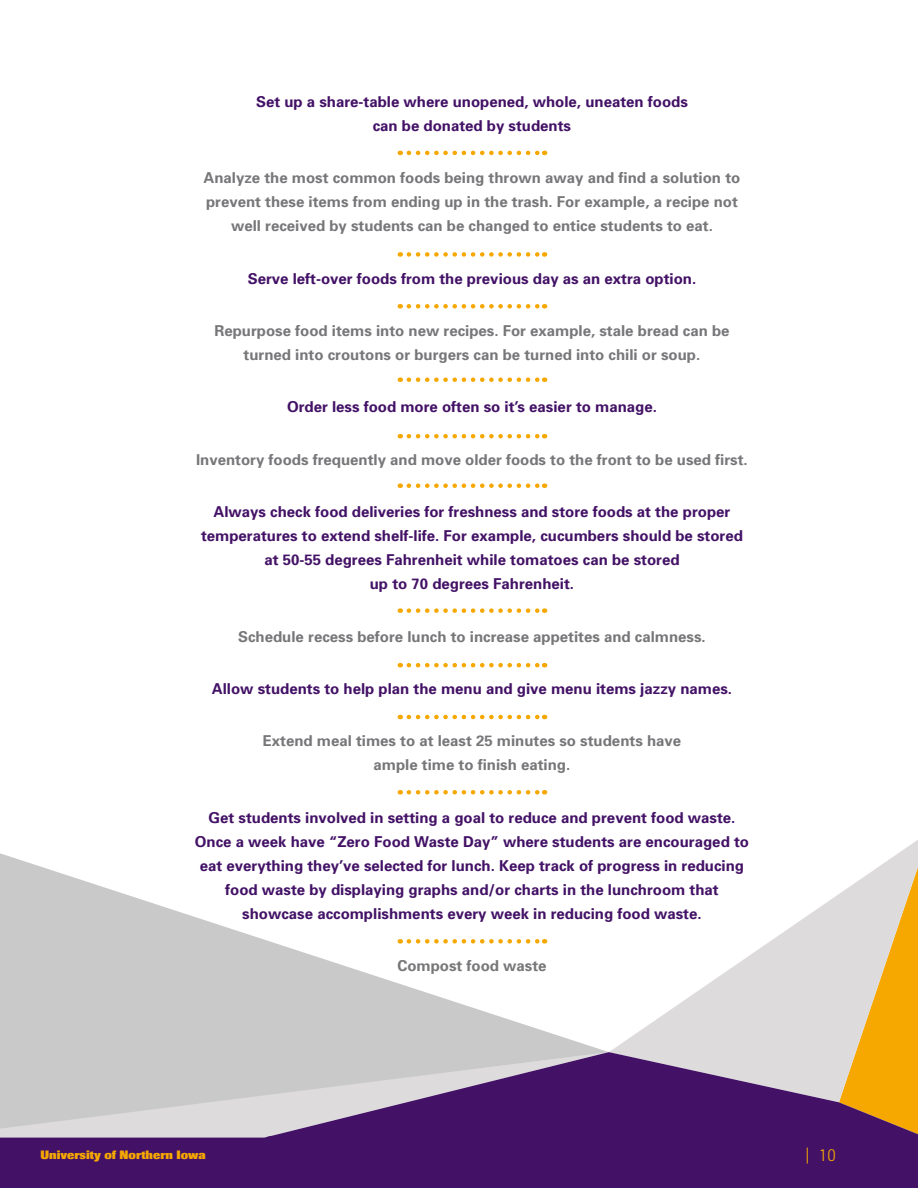
<style>
.page{position:relative;width:918px;height:1188px;background:#fff}
.page>*{position:absolute;margin:0;border:0;box-sizing:border-box;transform-origin:0 0}
.H2_18pt{font:300 18px "Berthold Imago BQ";color:#f6a800}
.Body_Style{font:700 15px/24px "Univers";color:#431266;text-align:center}
.Body_Style-2{font:700 15px/24px "Univers";color:#77777a;text-align:center}
.t1{font:800 12px "Berthold Imago BQ";color:#f6a800}
</style>
<div class="page">
<div style="left:0;top:1136px;width:918px;height:52px;background:#431266"></div>
<svg style="left:0;top:1129px;width:264px;height:9px;background:#d6d1d6"></svg>
<svg style="left:0;top:853px;width:608px;height:276px;fill:#c9c9ca"></svg>
<svg style="left:609px;top:840px;width:309px;height:212px"></svg>
<svg style="left:264px;top:1052px;width:654px;height:86px;background:#896787"></svg>
<svg style="left:409px;top:151px;width:136px;height:4px"></svg>
<svg style="left:409px;top:252px;width:136px;height:5px"></svg>
<svg style="left:409px;top:304px;width:136px;height:5px"></svg>
<svg style="left:409px;top:377px;width:136px;height:5px"></svg>
<svg style="left:409px;top:434px;width:136px;height:4px"></svg>
<svg style="left:409px;top:483px;width:136px;height:5px"></svg>
<svg style="left:409px;top:608px;width:136px;height:5px"></svg>
<svg style="left:409px;top:663px;width:136px;height:4px"></svg>
<svg style="left:409px;top:715px;width:136px;height:4px"></svg>
<svg style="left:409px;top:790px;width:136px;height:5px"></svg>
<svg style="left:409px;top:939px;width:136px;height:5px"></svg>
<svg style="left:807px;top:1148px;width:1px;height:16px"></svg>
<p class="Body_Style" style="left:256px;top:89px;width:433px">Set up a share-table where unopened, whole, uneaten foods</p>
<p class="Body_Style" style="left:373px;top:113px;width:200px">can be donated by students</p>
<p class="Body_Style-2" style="left:204px;top:165px;width:538px">Analyze the most common foods being thrown away and find a solution to prevent these items from ending up in the trash. For example, a recipe not well received by students can be changed to entice students to eat.</p>
<p class="Body_Style" style="left:248px;top:266px;width:450px">Serve left-over foods from the previous day as an extra option.</p>
<p class="Body_Style-2" style="left:214px;top:318px;width:517px">Repurpose food items into new recipes. For example, stale bread can be turned into croutons or burgers can be turned into chili or soup.</p>
<p class="Body_Style" style="left:287px;top:395px;width:371px">Order less food more often so it’s easier to manage.</p>
<p class="Body_Style-2" style="left:196px;top:447px;width:553px">Inventory foods frequently and move older foods to the front to be used first.</p>
<p class="Body_Style" style="left:201px;top:499px;width:543px">Always check food deliveries for freshness and store foods at the proper temperatures to extend shelf-life. For example, cucumbers should be stored at 50-55 degrees Fahrenheit while tomatoes can be stored</p>
<p class="Body_Style" style="left:370px;top:571px;width:206px">up to 70 degrees Fahrenheit.</p>
<p class="Body_Style-2" style="left:238px;top:624px;width:469px">Schedule recess before lunch to increase appetites and calmness.</p>
<p class="Body_Style" style="left:212px;top:676px;width:522px">Allow students to help plan the menu and give menu items jazzy names.</p>
<p class="Body_Style-2" style="left:263px;top:729px;width:420px">Extend meal times to at least 25 minutes so students have</p>
<p class="Body_Style-2" style="left:374px;top:753px;width:198px">ample time to finish eating.</p>
<p class="Body_Style" style="left:195px;top:805px;width:556px">Get students involved in setting a goal to reduce and prevent food waste.<br>Once a week have “Zero Food Waste Day” where students are encouraged to eat everything they’ve selected for lunch. Keep track of progress in reducing food waste by displaying graphs and/or charts in the lunchroom that showcase accomplishments every week in reducing food waste.</p>
<p class="Body_Style-2" style="left:397px;top:953px;width:151px">Compost food waste</p>
<p class="t1" style="left:40px;top:1148px;width:167px">University of Northern Iowa</p>
<p class="H2_18pt" style="left:818px;top:1145px;width:19px">10</p>
</div>
